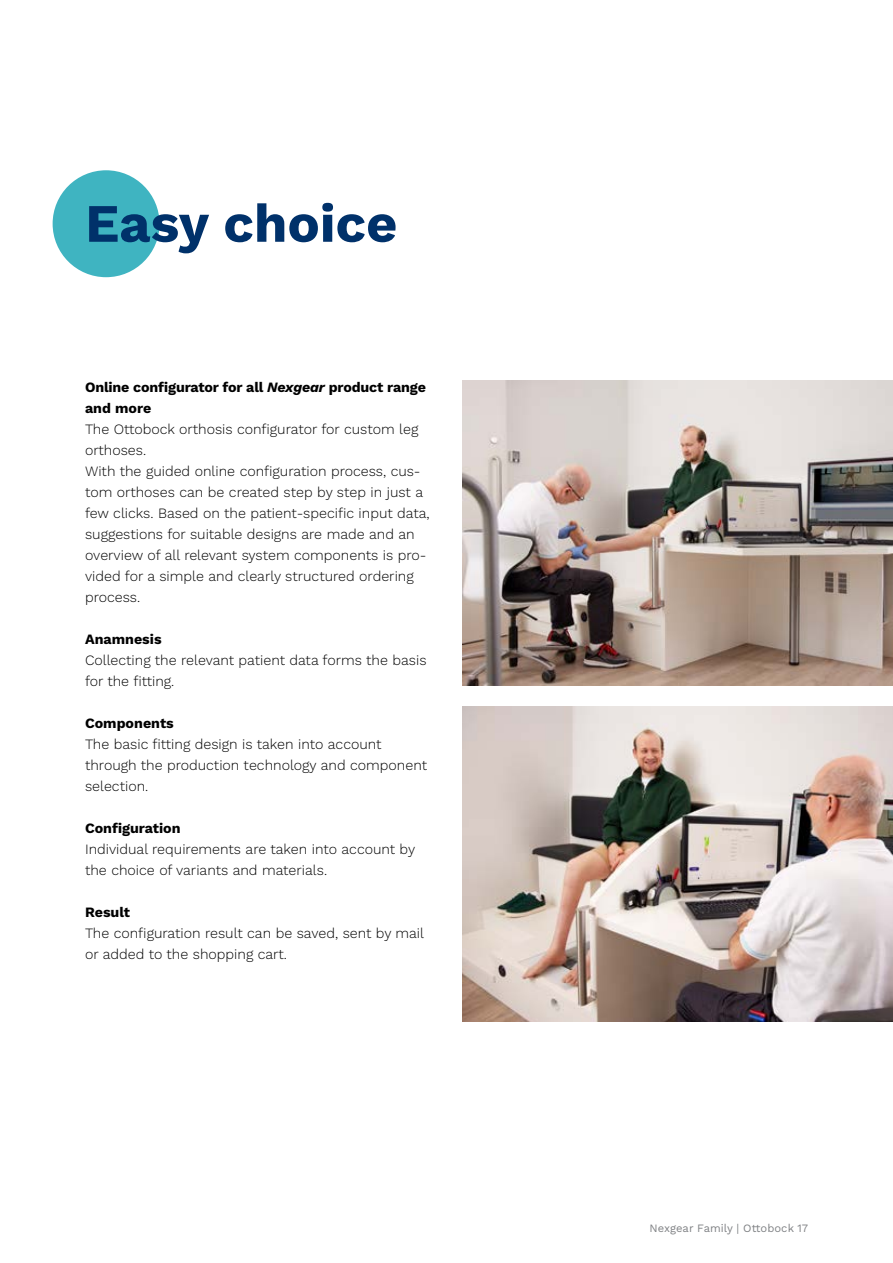
<style>
.page{position:relative;width:893px;height:1263px;background:#fff}
.page>*{position:absolute;margin:0;border:0;box-sizing:border-box;transform-origin:0 0}
.t1{font:700 54px "Work Sans";color:#00316a}
.t2{font:300 14.25px/21px "Work Sans";color:#000}
.t3{font:700 14.25px/21px "Work Sans";letter-spacing:-.005em;color:#000}
.t4{font:11.25px "Work Sans";letter-spacing:.005em;color:#808285}
.s1{font-style:italic}
</style>
<div class="page">
<img style="left:462px;top:381px;width:431px;height:305px">
<img style="left:462px;top:707px;width:431px;height:315px">
<div style="left:53px;top:170px;width:107px;height:107px;background:#3fb4c1;border-radius:50%"></div>
<h1 class="t1" style="left:85px;top:182px;width:314px">Easy choice</h1>
<p class="t3" style="left:85px;top:376px;width:342px">Online configurator for all <span class="s1">Nexgear</span> product range and more</p>
<p class="t2" style="left:85px;top:418px;width:346px">The Ottobock orthosis configurator for custom leg orthoses.<br>With the guided online configuration process, cus&shy;tom orthoses can be created step by step in just a few clicks. Based on the patient-specific input data, suggestions for suitable designs are made and an overview of all relevant system components is pro&shy;vided for a simple and clearly structured ordering process.</p>
<p class="t3" style="left:85px;top:628px;width:78px">Anamnesis</p>
<p class="t2" style="left:85px;top:649px;width:343px">Collecting the relevant patient data forms the basis for the fitting.</p>
<p class="t3" style="left:85px;top:712px;width:90px">Components</p>
<p class="t2" style="left:85px;top:733px;width:344px">The basic fitting design is taken into account through the production technology and component selection.</p>
<p class="t3" style="left:85px;top:817px;width:97px">Configuration</p>
<p class="t2" style="left:85px;top:838px;width:332px">Individual requirements are taken into account by the choice of variants and materials.</p>
<p class="t3" style="left:85px;top:901px;width:47px">Result</p>
<p class="t2" style="left:85px;top:922px;width:341px">The configuration result can be saved, sent by mail or added to the shopping cart.</p>
<p class="t4" style="left:649px;top:1219px;width:160px">Nexgear Family | Ottobock 17</p>
</div>
